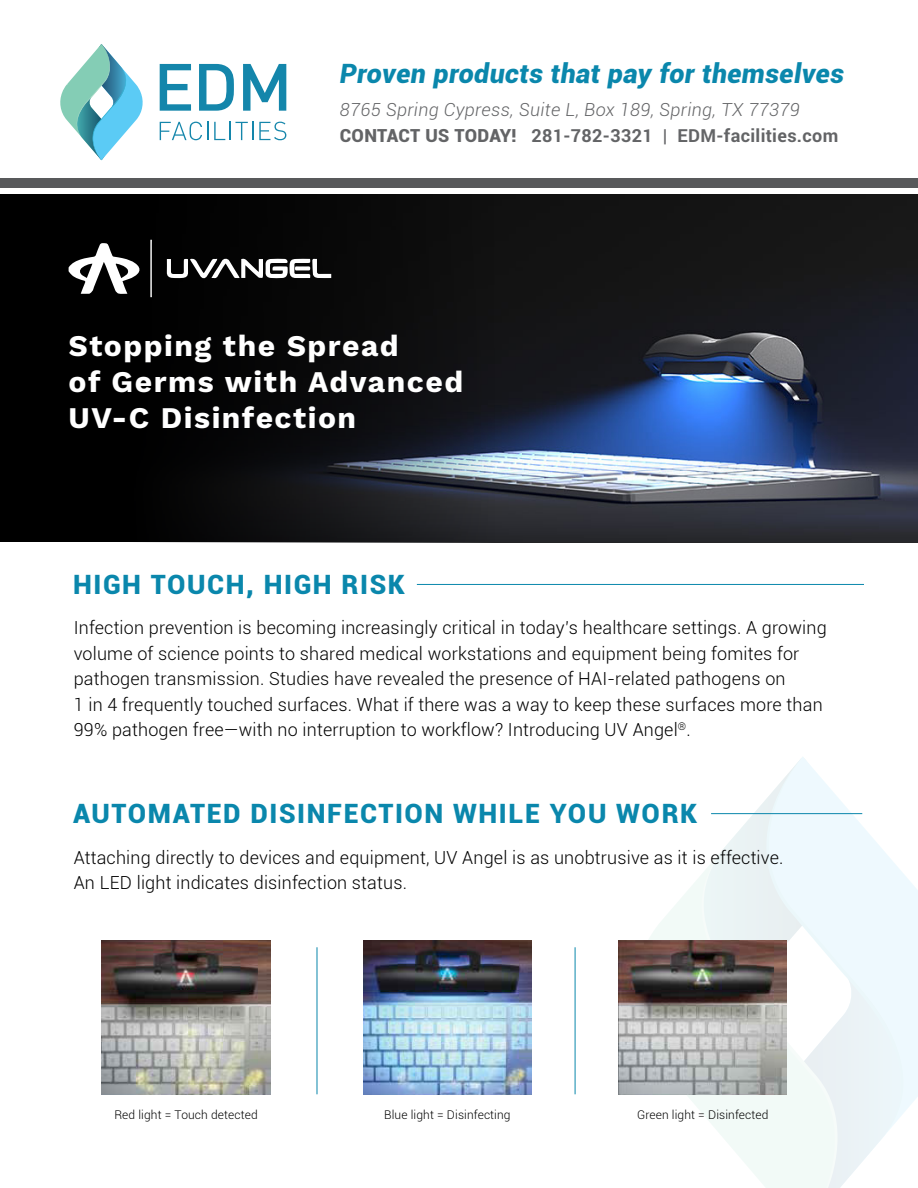
<style>
.page{position:relative;width:918px;height:1188px;background:#fff}
.page>*{position:absolute;margin:0;border:0;box-sizing:border-box;transform-origin:0 0}
.t1{font:700 30px/36px "Work Sans";letter-spacing:.05em;color:#fff}
.t2{font:900 26.7px "Roboto";letter-spacing:.06em;color:#0a87ac}
.t3{font:italic 900 26.7px "Roboto";letter-spacing:.02em;color:#0a87ac}
.t4{font:300 18px/25.5px "Roboto";letter-spacing:.01em;color:#000}
.t5{font:italic 300 18px/25.5px "Roboto";letter-spacing:.02em;color:#636466}
.t6{font:300 12px "Roboto";letter-spacing:.01em;color:#000}
.s1{font-weight:900;font-style:normal}
.s2{font-weight:700;font-style:normal}
</style>
<div class="page">
<svg style="left:662px;top:801px;width:256px;height:386px"></svg>
<svg style="left:700px;top:848px;width:140px;height:340px;fill:#f2faf7"></svg>
<svg style="left:765px;top:757px;width:139px;height:382px;fill:#eef9fe"></svg>
<div style="left:0;top:194px;width:918px;height:348px;background:#000"></div>
<img style="left:150px;top:194px;width:768px;height:348px">
<div style="left:0;top:178px;width:918px;height:10px;background:#58595b"></div>
<svg style="left:69px;top:243px;width:71px;height:51px"></svg>
<svg style="left:150px;top:240px;width:2px;height:57px"></svg>
<svg style="left:167px;top:258px;width:164px;height:21px"></svg>
<svg style="left:60px;top:44px;width:83px;height:116px"></svg>
<svg style="left:160px;top:64px;width:31px;height:47px"></svg>
<svg style="left:199px;top:64px;width:35px;height:47px"></svg>
<svg style="left:243px;top:64px;width:43px;height:47px"></svg>
<svg style="left:160px;top:122px;width:48px;height:18px"></svg>
<svg style="left:214px;top:122px;width:72px;height:18px"></svg>
<hr style="left:417px;top:584px;width:447px;height:1px;background:#0a87ac">
<hr style="left:711px;top:813px;width:151px;height:1px;background:#0a87ac">
<img style="left:102px;top:941px;width:168px;height:153px">
<img style="left:364px;top:941px;width:167px;height:153px">
<img style="left:619px;top:941px;width:168px;height:153px">
<hr style="left:317px;top:947px;width:1px;height:147px;background:#0a87ac">
<hr style="left:575px;top:947px;width:1px;height:147px;background:#0a87ac">
<h2 class="t3" style="left:340px;top:54px;width:506px">Proven products that pay for themselves</h2>
<p class="t5" style="left:340px;top:96px;width:500px">8765 Spring Cypress, Suite L, Box 189, Spring, TX 77379<br><span class="s1">CONTACT US TODAY!</span> <span class="s2">281-782-3321 | EDM-facilities.com</span></p>
<h1 class="t1" style="left:69px;top:329px;width:396px">Stopping the Spread<br>of Germs with Advanced<br>UV-C Disinfection</h1>
<h2 class="t2" style="left:73px;top:565px;width:333px">HIGH TOUCH, HIGH RISK</h2>
<p class="t4" style="left:74px;top:615px;width:754px">Infection prevention is becoming increasingly critical in today’s healthcare settings. A growing volume of science points to shared medical workstations and equipment being fomites for pathogen transmission. Studies have revealed the presence of HAI-related pathogens on<br>1 in 4 frequently touched surfaces. What if there was a way to keep these surfaces more than 99% pathogen free—with no interruption to workflow? Introducing UV Angel<sup>®</sup>.</p>
<h2 class="t2" style="left:73px;top:795px;width:626px">AUTOMATED DISINFECTION WHILE YOU WORK</h2>
<p class="t4" style="left:74px;top:844px;width:711px">Attaching directly to devices and equipment, UV Angel is as unobtrusive as it is effective.<br>An LED light indicates disinfection status.</p>
<p class="t6" style="left:114px;top:1107px;width:145px">Red light = Touch detected</p>
<p class="t6" style="left:384px;top:1107px;width:128px">Blue light = Disinfecting</p>
<p class="t6" style="left:637px;top:1107px;width:133px">Green light = Disinfected</p>
</div>
